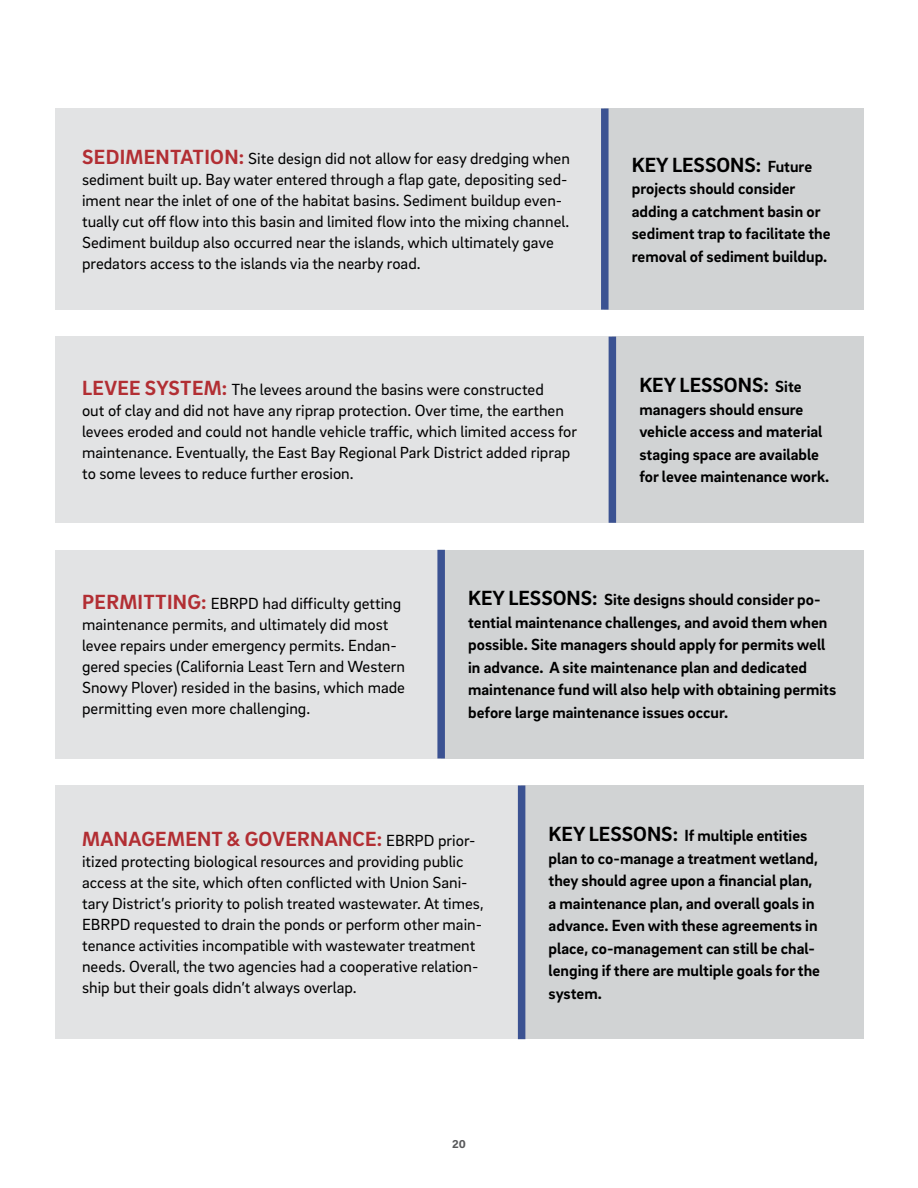
<style>
.page{position:relative;width:918px;height:1188px;background:#fff}
.page>*{position:absolute;margin:0;border:0;box-sizing:border-box;transform-origin:0 0}
.Body_Text_challenges{font:700 21px "Brix Sans";letter-spacing:.015em;color:#b22e33}
.Lesson_Learned_Box_Text{font:700 21px "Brix Sans";color:#000}
.Body_Text_challenges-2{font:16.5px/21px "Brix Sans";color:#000}
.Lesson_Learned_Box_Text-2{font:700 16.5px/22.5px "Brix Sans";color:#000}
.t1{font:700 12px "Acumin Pro";color:#58595b}
.s1{font-weight:700;font-size:21px;color:#b22e33}
.s2{font-size:16.5px}
.s3{font-size:21px}
.s4{font-weight:400;font-size:16.5px;color:#000}
</style>
<div class="page">
<div style="left:55px;top:109px;width:550px;height:201px;background:#e2e3e4"></div>
<div style="left:605px;top:109px;width:259px;height:201px;background:#d1d3d4"></div>
<div style="left:601px;top:109px;width:8px;height:201px;background:#3b5292"></div>
<div style="left:55px;top:337px;width:557px;height:186px;background:#e2e3e4"></div>
<div style="left:612px;top:337px;width:252px;height:186px;background:#d1d3d4"></div>
<div style="left:609px;top:337px;width:7px;height:186px;background:#3b5292"></div>
<div style="left:55px;top:550px;width:386px;height:208px;background:#e2e3e4"></div>
<div style="left:441px;top:550px;width:423px;height:208px;background:#d1d3d4"></div>
<div style="left:437px;top:550px;width:8px;height:208px;background:#3b5292"></div>
<div style="left:55px;top:785px;width:467px;height:254px;background:#e2e3e4"></div>
<div style="left:522px;top:785px;width:342px;height:254px;background:#d1d3d4"></div>
<div style="left:518px;top:785px;width:7px;height:254px;background:#3b5292"></div>
<p class="Body_Text_challenges-2" style="left:82px;top:147px;width:489px"><span class="s1">SEDIMENTATION:</span> Site design did not allow for easy dredging when sediment built up. Bay water entered through a flap gate, depositing sed&shy;iment near the inlet of one of the habitat basins. Sediment buildup even&shy;tually cut off flow into this basin and limited flow into the mixing channel.<br>Sediment buildup also occurred near the islands, which ultimately gave predators access to the islands via the nearby road.</p>
<p class="Lesson_Learned_Box_Text" style="left:632px;top:151px;width:182px">KEY LESSONS: <span class="s2">Future</span></p>
<p class="Lesson_Learned_Box_Text-2" style="left:632px;top:177px;width:200px">projects should consider adding a catchment basin or sediment trap to facilitate the removal of sediment buildup.</p>
<p class="Body_Text_challenges-2" style="left:82px;top:379px;width:497px"><span class="s1">LEVEE SYSTEM:</span> The levees around the basins were constructed<br>out of clay and did not have any riprap protection. Over time, the earthen levees eroded and could not handle vehicle traffic, which limited access for maintenance. Eventually, the East Bay Regional Park District added riprap to some levees to reduce further erosion.</p>
<p class="Lesson_Learned_Box_Text" style="left:639px;top:371px;width:164px">KEY LESSONS: <span class="s2">Site</span></p>
<p class="Lesson_Learned_Box_Text-2" style="left:639px;top:397px;width:191px">managers should ensure vehicle access and material staging space are available for levee maintenance work.</p>
<p class="Body_Text_challenges-2" style="left:82px;top:592px;width:324px"><span class="s1">PERMITTING:</span> EBRPD had difficulty getting maintenance permits, and ultimately did most levee repairs under emergency permits. Endan&shy;gered species (California Least Tern and Western Snowy Plover) resided in the basins, which made permitting even more challenging.</p>
<p class="Lesson_Learned_Box_Text-2" style="left:468px;top:588px;width:370px"><span class="s3">KEY LESSONS:</span> Site designs should consider po&shy;tential maintenance challenges, and avoid them when possible. Site managers should apply for permits well in advance. A site maintenance plan and dedicated maintenance fund will also help with obtaining permits before large maintenance issues occur.</p>
<p class="Body_Text_challenges" style="left:82px;top:826px;width:395px">MANAGEMENT &amp; GOVERNANCE: <span class="s4">EBRPD prior-</span></p>
<p class="Body_Text_challenges-2" style="left:82px;top:851px;width:403px">itized protecting biological resources and providing public access at the site, which often conflicted with Union Sani&shy;tary District’s priority to polish treated wastewater. At times, EBRPD requested to drain the ponds or perform other main&shy;tenance activities incompatible with wastewater treatment needs. Overall, the two agencies had a cooperative relation&shy;ship but their goals didn’t always overlap.</p>
<p class="t1" style="left:452px;top:1135px;width:15px">20</p>
<p class="Lesson_Learned_Box_Text-2" style="left:549px;top:824px;width:273px"><span class="s3">KEY LESSONS:</span> If multiple entities plan to co-manage a treatment wetland, they should agree upon a financial plan, a maintenance plan, and overall goals in advance. Even with these agreements in place, co-management can still be chal&shy;lenging if there are multiple goals for the system.</p>
</div>
